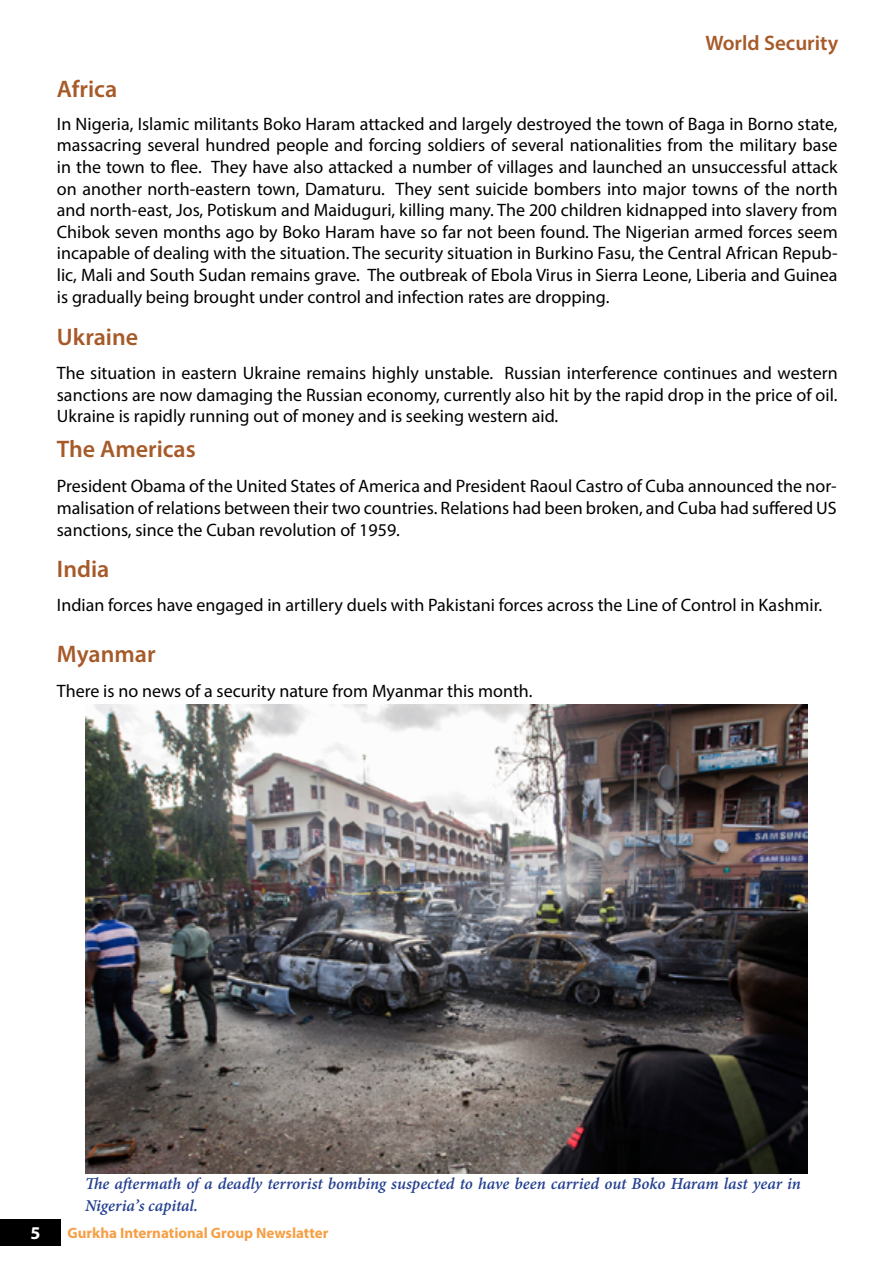
<style>
.page{position:relative;width:893px;height:1263px;background:#fff}
.page>*{position:absolute;margin:0;border:0;box-sizing:border-box;transform-origin:0 0}
.t1{font:600 24px "Myriad Pro";color:#a75a29}
.t2{font:600 21px "Myriad Pro";color:#a75a29}
.t3{font:18px/21.6px "Myriad Pro";color:#000;text-align:justify}
.t4{font:italic 700 18px/21.6px "Adobe Devanagari";letter-spacing:-.005em;color:#25408f}
.t5{font:700 18px "Myriad Pro";color:#fff}
.t6{font:700 15px "Myriad Pro";color:#f79f45}
</style>
<div class="page">
<img style="left:85px;top:704px;width:722px;height:469px">
<div style="left:0;top:1219px;width:60px;height:26px;background:#000"></div>
<p class="t2" style="left:705px;top:29px;width:134px">World Security</p>
<h1 class="t1" style="left:57px;top:74px;width:62px">Africa</h1>
<p class="t3" style="left:57px;top:113px;width:782px">In Nigeria, Islamic militants Boko Haram attacked and largely destroyed the town of Baga in Borno state, massacring several hundred people and forcing soldiers of several nationalities from the military base in the town to flee. They have also attacked a number of villages and launched an unsuccessful attack on another north-eastern town, Damaturu. They sent suicide bombers into major towns of the north and north-east, Jos, Potiskum and Maiduguri, killing many. The 200 children kidnapped into slavery from Chibok seven months ago by Boko Haram have so far not been found. The Nigerian armed forces seem incapable of dealing with the situation. The security situation in Burkino Fasu, the Central African Repub&shy;lic, Mali and South Sudan remains grave. The outbreak of Ebola Virus in Sierra Leone, Liberia and Guinea is gradually being brought under control and infection rates are dropping.</p>
<h1 class="t1" style="left:57px;top:322px;width:83px">Ukraine</h1>
<p class="t3" style="left:57px;top:362px;width:782px">The situation in eastern Ukraine remains highly unstable. Russian interference continues and western sanctions are now damaging the Russian economy, currently also hit by the rapid drop in the price of oil.<br>Ukraine is rapidly running out of money and is seeking western aid.</p>
<h1 class="t1" style="left:57px;top:434px;width:140px">The Americas</h1>
<p class="t3" style="left:57px;top:475px;width:781px">President Obama of the United States of America and President Raoul Castro of Cuba announced the nor&shy;malisation of relations between their two countries. Relations had been broken, and Cuba had suffered US sanctions, since the Cuban revolution of 1959.</p>
<h1 class="t1" style="left:57px;top:553px;width:54px">India</h1>
<p class="t3" style="left:57px;top:594px;width:767px">Indian forces have engaged in artillery duels with Pakistani forces across the Line of Control in Kashmir.</p>
<h1 class="t1" style="left:57px;top:639px;width:100px">Myanmar</h1>
<p class="t3" style="left:57px;top:680px;width:477px">There is no news of a security nature from Myanmar this month.</p>
<p class="t4" style="left:85px;top:1175px;width:717px">The aftermath of a deadly terrorist bombing suspected to have been carried out Boko Haram last year in<br>Nigeria’s capital.</p>
<p class="t5" style="left:30px;top:1221px;width:11px">5</p>
<p class="t6" style="left:67px;top:1223px;width:263px">Gurkha International Group Newslatter</p>
</div>
